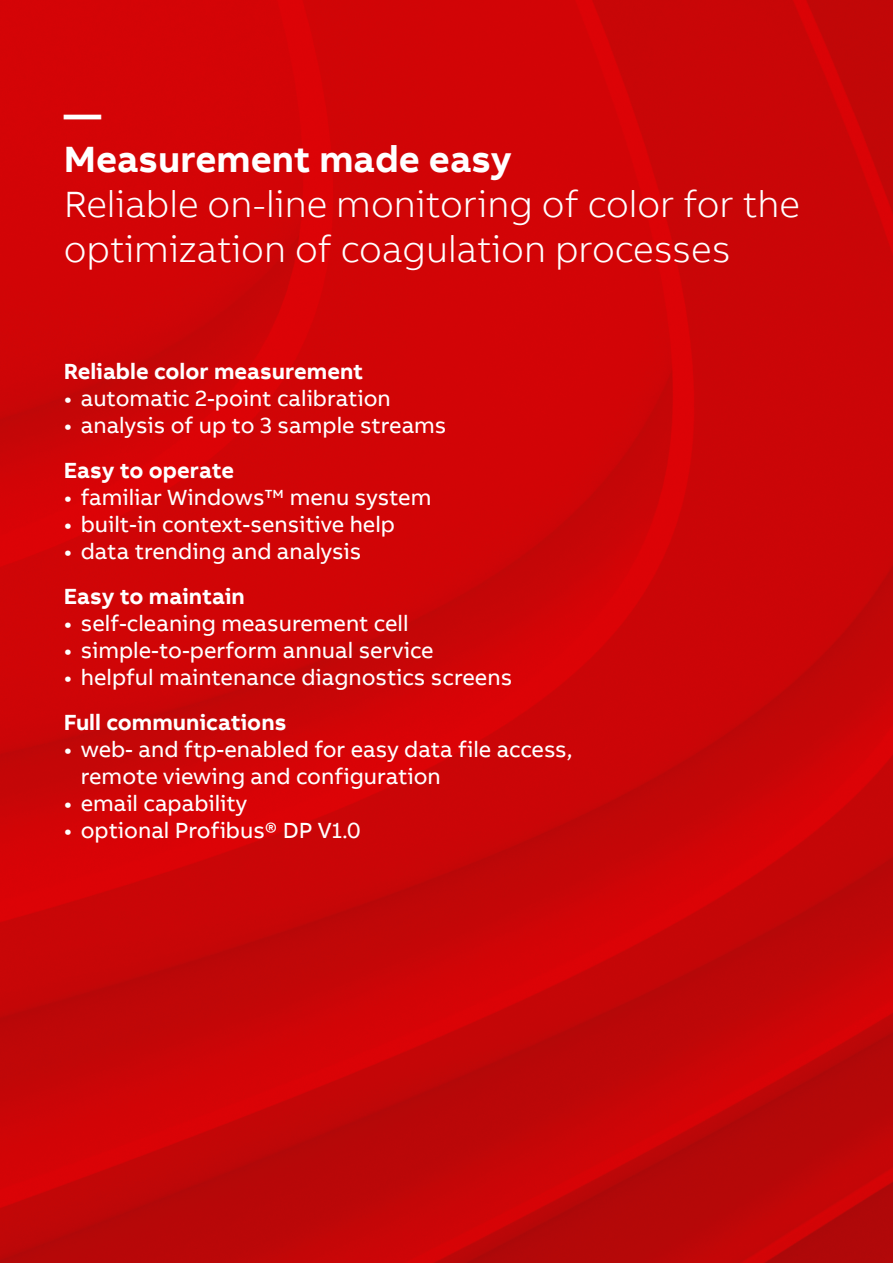
<style>
.page{position:relative;width:893px;height:1263px;background:#fff}
.page>*{position:absolute;margin:0;border:0;box-sizing:border-box;transform-origin:0 0}
.Strapline_25pt_30pt{font:300 37.5px/45px "AB Bvoice";color:#fff}
.MME_25pt_30pt{font:700 37.5px "AB Bvoice";color:#fff}
.t1{font:22.5px/27px "AB Bvoice";color:#fff}
.FandB_Title_15pt_18p{font:700 22.5px "AB Bvoice";color:#fff}
</style>
<div class="page">
<img style="left:0;top:0;width:893px;height:1263px">
<p class="MME_25pt_30pt" style="left:64px;top:90px;width:39px">—</p>
<p class="MME_25pt_30pt" style="left:64px;top:135px;width:449px">Measurement made easy</p>
<p class="Strapline_25pt_30pt" style="left:64px;top:182px;width:738px">Reliable on-line monitoring of color for the optimization of coagulation processes</p>
<p class="FandB_Title_15pt_18p" style="left:64px;top:357px;width:301px">Reliable color measurement</p>
<p class="t1" style="left:64px;top:385px;width:329px">• automatic 2-point calibration</p>
<p class="t1" style="left:64px;top:412px;width:384px">• analysis of up to 3 sample streams</p>
<p class="FandB_Title_15pt_18p" style="left:64px;top:456px;width:172px">Easy to operate</p>
<p class="t1" style="left:64px;top:484px;width:369px">• familiar Windows™ menu system</p>
<p class="t1" style="left:64px;top:511px;width:333px">• built-in context-sensitive help</p>
<p class="t1" style="left:64px;top:538px;width:299px">• data trending and analysis</p>
<p class="FandB_Title_15pt_18p" style="left:64px;top:582px;width:183px">Easy to maintain</p>
<p class="t1" style="left:64px;top:610px;width:346px">• self-cleaning measurement cell</p>
<p class="t1" style="left:64px;top:637px;width:371px">• simple-to-perform annual service</p>
<p class="t1" style="left:64px;top:664px;width:450px">• helpful maintenance diagnostics screens</p>
<p class="FandB_Title_15pt_18p" style="left:64px;top:708px;width:224px">Full communications</p>
<p class="t1" style="left:81px;top:736px;width:493px;text-indent:-17px">• web- and ftp-enabled for easy data file access, remote viewing and configuration</p>
<p class="t1" style="left:64px;top:790px;width:185px">• email capability</p>
<p class="t1" style="left:64px;top:817px;width:299px">• optional Profibus® DP V1.0</p>
</div>
